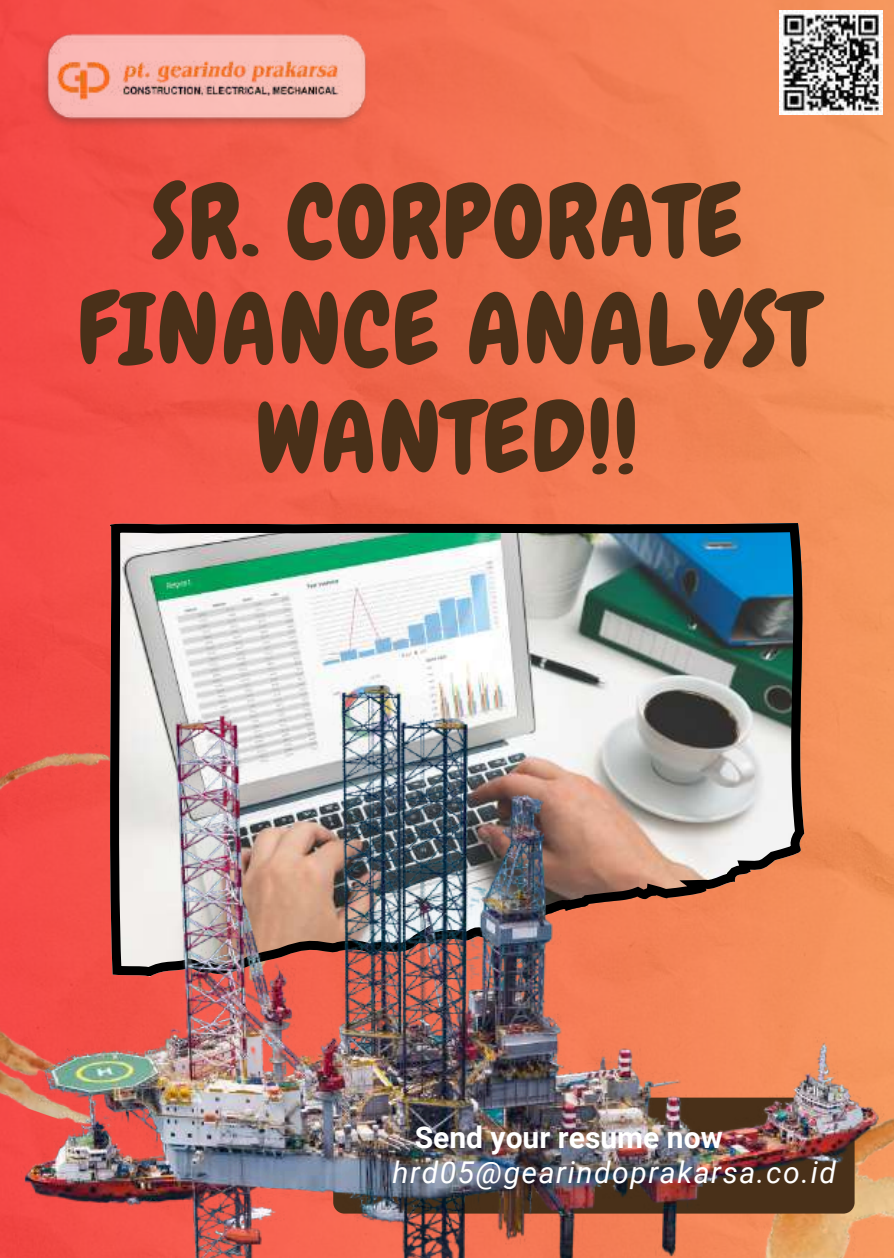
<style>
.page{position:relative;width:894px;height:1258px;background:#fff}
.page>*{position:absolute;margin:0;border:0;box-sizing:border-box;transform-origin:0 0}
.t1{font:99px/108px "Chewy";letter-spacing:.025em;color:#493019;text-align:center}
.t2{font:italic 30px "Roboto";letter-spacing:.05em;color:#fff}
.t3{font:700 30px "Roboto";color:#fff}
</style>
<div class="page">
<img style="left:0;top:0;width:893px;height:668px">
<img style="left:109px;top:523px;width:695px;height:145px">
<img style="left:0;top:668px;width:893px;height:590px">
<img style="left:779px;top:11px;width:103px;height:103px">
<img style="left:39px;top:31px;width:330px;height:97px">
<img style="left:48px;top:49px;width:295px;height:57px">
<p class="t1" style="left:77px;top:168px;width:740px">SR. CORPORATE<br>FINANCE ANALYST<br>WANTED!!</p>
<p class="t3" style="left:414px;top:1120px;width:309px">Send your resume now</p>
<p class="t2" style="left:392px;top:1155px;width:444px">hrd05@gearindoprakarsa.co.id</p>
</div>
